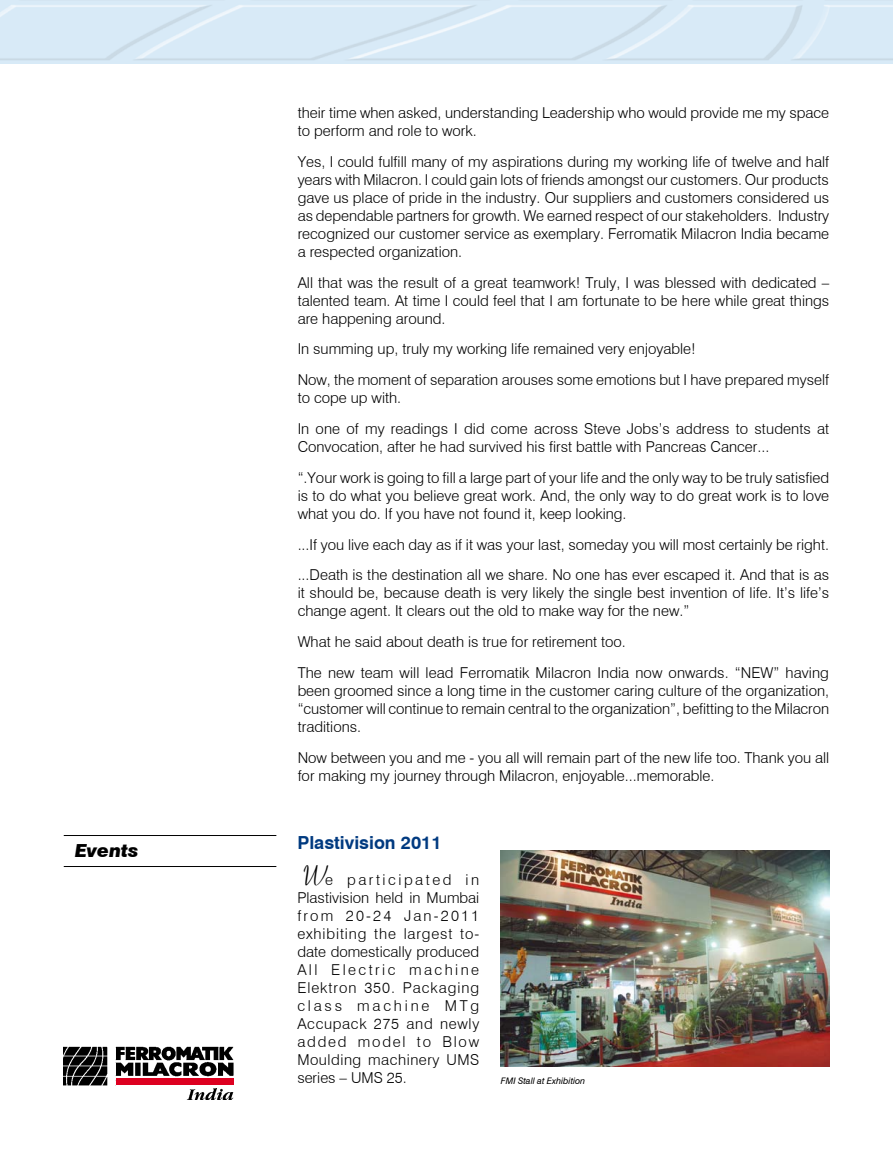
<style>
.page{position:relative;width:893px;height:1149px;background:#fff}
.page>*{position:absolute;margin:0;border:0;box-sizing:border-box;transform-origin:0 0}
.t1{font:700 18px "Swiss 721 BT";color:#003a80}
.t2{font:italic 900 18px "Swiss 721 BT";color:#000}
.t3{font:300 15px/18px "Swiss 721 BT";color:#000}
.t4{font:italic 9px "Swiss 721 BT";color:#000}
.s1{font-family:"Coronet";font-weight:400;font-size:27px}
</style>
<div class="page">
<img style="left:63px;top:1046px;width:170px;height:53px">
<div style="left:116px;top:1077px;width:119px;height:9px;background:#dd0020"></div>
<img style="left:501px;top:850px;width:328px;height:215px">
<hr style="left:64px;top:834px;width:212px;height:1px;background:#000">
<hr style="left:64px;top:865px;width:212px;height:1px;background:#000">
<p class="t2" style="left:75px;top:839px;width:65px">Events</p>
<p class="t3" style="left:298px;top:103px;width:533px">their time when asked, understanding Leadership who would provide me my space to perform and role to work.</p>
<p class="t3" style="left:298px;top:152px;width:533px;text-align:justify">Yes, I could fulfill many of my aspirations during my working life of twelve and half years with Milacron. I could gain lots of friends amongst our customers. Our products gave us place of pride in the industry. Our suppliers and customers considered us as dependable partners for growth. We earned respect of our stakeholders. Industry recognized our customer service as exemplary. Ferromatik Milacron India became a respected organization.</p>
<p class="t3" style="left:298px;top:273px;width:533px;text-align:justify">All that was the result of a great teamwork! Truly, I was blessed with dedicated – talented team. At time I could feel that I am fortunate to be here while great things are happening around.</p>
<p class="t3" style="left:298px;top:333px;width:533px;line-height:30.8px">In summing up, truly my working life remained very enjoyable!<br>Now, the moment of separation arouses some emotions but I have prepared myself</p>
<p class="t3" style="left:298px;top:382px;width:533px;line-height:30.8px">to cope up with.<br>In one of my readings I did come across Steve Jobs’s address to students at</p>
<p class="t3" style="left:298px;top:431px;width:533px;line-height:30.8px">Convocation, after he had survived his first battle with Pancreas Cancer...<br>“.Your work is going to fill a large part of your life and the only way to be truly satisfied</p>
<p class="t3" style="left:298px;top:486px;width:533px">is to do what you believe great work. And, the only way to do great work is to love what you do. If you have not found it, keep looking.</p>
<p class="t3" style="left:298px;top:528px;width:533px;line-height:30.8px">...If you live each day as if it was your last, someday you will most certainly be right. ...Death is the destination all we share. No one has ever escaped it. And that is as</p>
<p class="t3" style="left:298px;top:583px;width:533px">it should be, because death is very likely the single best invention of life. It’s life’s change agent. It clears out the old to make way for the new.”</p>
<p class="t3" style="left:298px;top:626px;width:533px;line-height:30.8px">What he said about death is true for retirement too.<br>The new team will lead Ferromatik Milacron India now onwards. “NEW” having</p>
<p class="t3" style="left:298px;top:681px;width:533px;text-align:justify">been groomed since a long time in the customer caring culture of the organization, “customer will continue to remain central to the organization”, befitting to the Milacron traditions.</p>
<p class="t3" style="left:298px;top:748px;width:533px">Now between you and me - you all will remain part of the new life too. Thank you all for making my journey through Milacron, enjoyable...memorable.</p>
<p class="t1" style="left:297px;top:831px;width:146px">Plastivision 2011</p>
<p class="t3" style="left:297px;top:869px;width:184px;text-align:justify"><span class="s1">W</span>e participated in Plastivision held in Mumbai from 20-24 Jan-2011 exhibiting the largest to&shy;date domestically produced All Electric machine Elektron 350. Packaging class machine MTg Accupack 275 and newly added model to Blow Moulding machinery UMS series – UMS 25.</p>
<p class="t4" style="left:501px;top:1074px;width:86px">FMI Stall at Exhibition</p>
</div>
